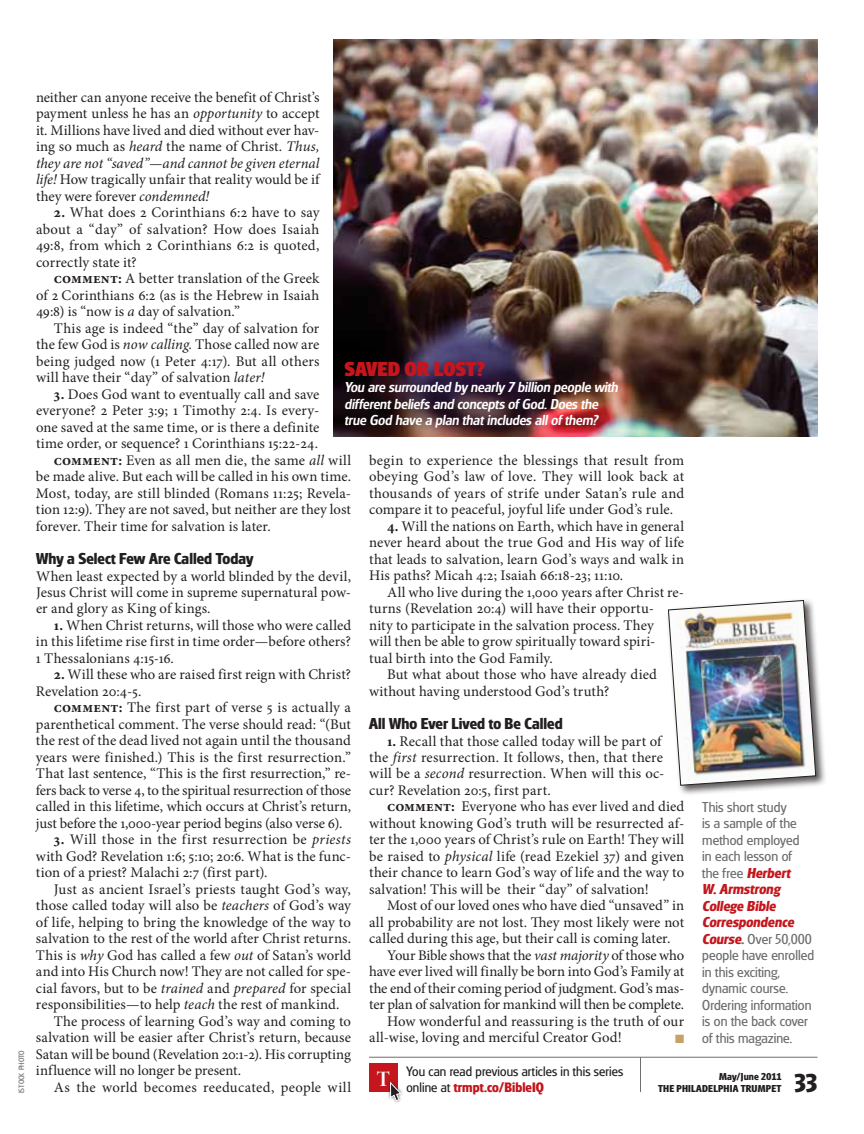
<style>
.page{position:relative;width:864px;height:1134px;background:#fff}
.page>*{position:absolute;margin:0;border:0;box-sizing:border-box;transform-origin:0 0}
.t1{font:700 27px "Glasgow Pro";color:#231f20}
.t2{font:21.9px "Minion Pro Bold Disp";color:#fff}
.t3{font:800 21px "Glasgow Pro";color:#c4161c}
.t4{font:700 16.5px "Glasgow Pro";color:#231f20}
.t5{font:15px/16.5px "Glasgow Pro";letter-spacing:.005em;color:#6d6e71}
.t6{font:italic 500 15px/16.5px "Glasgow Pro";letter-spacing:-.11em;color:#fff}
.t7{font:14.7px/16.5px "Minion Pro";letter-spacing:.005em;color:#231f20;text-align:justify}
.t8{font:14.7px "Minion Pro";letter-spacing:-.015em;color:#231f20}
.t9{font:14.7px "Minion Pro";letter-spacing:-.02em;color:#231f20}
.t10{font:14.7px "Minion Pro";letter-spacing:.025em;color:#231f20}
.t11{font:14.25px "Glasgow Pro";letter-spacing:.01em;color:#231f20}
.t12{font:700 14.25px "Glasgow Pro";letter-spacing:.01em;color:#c4161c}
.t13{font:12px "Zapf Dingbats ITC";color:#c5a266}
.t14{font:700 10.5px "Glasgow Pro";letter-spacing:.02em;color:#231f20}
.t15{font:8.1px "Glasgow Pro";letter-spacing:-.015em;color:#6d6e71;scale:1.04 1}
.s1{font-style:italic}
.s2{font-weight:700}
.s3{font-weight:700;font-style:italic;color:#c4161c}
.s4{font-weight:400;color:#231f20}
</style>
<div class="page">
<hr style="left:640px;top:1057px;width:1px;height:35px;background:#6d6e71">
<hr style="left:369px;top:1057px;width:449px;height:1px;background:#6d6e71">
<div style="left:666px;top:598px;width:161px;height:198px;background:#231f20;opacity:.75"></div>
<img style="left:668px;top:600px;width:149px;height:186px">
<div style="left:369px;top:1064px;width:28px;height:28px;background:#c4161c"></div>
<div style="left:387px;top:1079px;width:17px;height:25px;background:#231f20;opacity:.75"></div>
<svg style="left:390px;top:1081px;width:12px;height:21px"></svg>
<img style="left:333px;top:39px;width:485px;height:397px">
<p class="t15" style="left:17px;top:1093px;width:43px;rotate:-90deg">istock photo</p>
<p class="t7" style="left:36px;top:89px;width:285px">neither can anyone receive the benefit of Christ’s payment unless he has an <span class="s1">opportunity</span> to accept it. Millions have lived and died without ever hav&shy;ing so much as <span class="s1">heard</span> the name of Christ. <span class="s1">Thus, they are not “saved”—and cannot be given eternal life!</span> How tragically unfair that reality would be if they were forever <span class="s1">condemned!</span></p>
<p class="t7" style="left:36px;top:205px;width:285px;text-indent:18px"><span class="s2">2.</span> What does 2 Corinthians 6:2 have to say about a “day” of salvation? How does Isaiah 49:8, from which 2 Corinthians 6:2 is quoted, correctly state it?</p>
<p class="t7" style="left:36px;top:271px;width:285px;text-indent:18px"><span class="s2">comment:</span> A better translation of the Greek of 2 Corinthians 6:2 (as is the Hebrew in Isaiah 49:8) is “now is <span class="s1">a</span> day of salvation.”</p>
<p class="t7" style="left:36px;top:320px;width:285px;text-indent:18px">This age is indeed “the” day of salvation for the few God is <span class="s1">now calling.</span> Those called now are being judged now (1 Peter 4:17)<span class="s1">.</span> But all others will have their “day” of salvation <span class="s1">later!</span></p>
<p class="t7" style="left:54px;top:386px;width:267px"><span class="s2">3.</span> Does God want to eventually call and save</p>
<p class="t7" style="left:36px;top:403px;width:285px">everyone? 2 Peter 3:9; 1 Timothy 2:4. Is every-</p>
<p class="t7" style="left:36px;top:419px;width:285px">one saved at the same time, or is there a definite</p>
<p class="t7" style="left:36px;top:435px;width:284px">time order, or sequence? 1 Corinthians 15:22-24.</p>
<p class="t7" style="left:54px;top:452px;width:299px"><span class="s2">comment:</span> Even as all men die, the same <span class="s1">all</span> will</p>
<p class="t7" style="left:36px;top:468px;width:317px">be made alive. But each will be called in his own time.</p>
<p class="t7" style="left:36px;top:485px;width:317px">Most, today, are still blinded (Romans 11:25; Revela-</p>
<p class="t7" style="left:36px;top:501px;width:317px">tion 12:9). They are not saved, but neither are they lost</p>
<p class="t7" style="left:36px;top:518px;width:236px">forever. Their time for salvation is later.</p>
<p class="t4" style="left:36px;top:549px;width:219px">Why a Select Few Are Called Today</p>
<p class="t7" style="left:36px;top:568px;width:317px">When least expected by a world blinded by the devil, Jesus Christ will come in supreme supernatural pow&shy;er and glory as King of kings.</p>
<p class="t7" style="left:36px;top:617px;width:317px;text-indent:18px"><span class="s2">1.</span> When Christ returns, will those who were called in this lifetime rise first in time order—before others?<br>1 Thessalonians 4:15-16.</p>
<p class="t7" style="left:36px;top:667px;width:317px;text-indent:18px"><span class="s2">2.</span> Will these who are raised first reign with Christ?<br>Revelation 20:4-5.</p>
<p class="t7" style="left:36px;top:700px;width:317px;text-indent:18px"><span class="s2">comment:</span> The first part of verse 5 is actually a parenthetical comment. The verse should read: “(But the rest of the dead lived not again until the thousand years were finished.) This is the first resurrection.” That last sentence, “This is the first resurrection,” re&shy;fers back to verse 4, to the spiritual resurrection of those called in this lifetime, which occurs at Christ’s return, just before the 1,000-year period begins (also verse 6).</p>
<p class="t7" style="left:36px;top:832px;width:317px;text-indent:18px"><span class="s2">3.</span> Will those in the first resurrection be <span class="s1">priests </span>with God? Revelation 1:6; 5:10; 20:6. What is the func&shy;tion of a priest? Malachi 2:7 (first part).</p>
<p class="t7" style="left:54px;top:881px;width:299px">Just as ancient Israel’s priests taught God’s way,</p>
<p class="t7" style="left:36px;top:897px;width:317px">those called today will also be <span class="s1">teachers</span> of God’s way</p>
<p class="t7" style="left:36px;top:914px;width:317px">of life, helping to bring the knowledge of the way to</p>
<p class="t7" style="left:36px;top:930px;width:317px">salvation to the rest of the world after Christ returns.</p>
<p class="t7" style="left:36px;top:947px;width:317px">This is <span class="s1">why</span> God has called a few <span class="s1">out</span> of Satan’s world</p>
<p class="t7" style="left:36px;top:963px;width:317px">and into His Church now! They are not called for spe-</p>
<p class="t7" style="left:36px;top:980px;width:317px">cial favors, but to be <span class="s1">trained</span> and <span class="s1">prepared</span> for special</p>
<p class="t7" style="left:36px;top:996px;width:305px">responsibilities—to help <span class="s1">teach</span> the rest of mankind.</p>
<p class="t7" style="left:54px;top:1013px;width:299px">The process of learning God’s way and coming to</p>
<p class="t7" style="left:36px;top:1029px;width:317px">salvation will be easier after Christ’s return, because</p>
<p class="t7" style="left:36px;top:1046px;width:317px">Satan will be bound (Revelation 20:1-2). His corrupting</p>
<p class="t7" style="left:36px;top:1062px;width:207px">influence will no longer be present.</p>
<p class="t10" style="left:54px;top:1077px;width:299px">As the world becomes reeducated, people will</p>
<h3 class="t3" style="left:345px;top:356px;width:142px">SAVED OR LOST?</h3>
<p class="t6" style="left:345px;top:379px;width:277px">You are surrounded by nearly 7 billion people with differentbeliefs and concepts ofGod.Does the true God have a plan thatincludes allofthem?</p>
<p class="t7" style="left:369px;top:452px;width:317px">begin to experience the blessings that result from obeying God’s law of love. They will look back at thousands of years of strife under Satan’s rule and compare it to peaceful, joyful life under God’s rule.</p>
<p class="t7" style="left:369px;top:518px;width:317px;text-indent:18px"><span class="s2">4.</span> Will the nations on Earth, which have in general never heard about the true God and His way of life that leads to salvation, learn God’s ways and walk in His paths? Micah 4:2; Isaiah 66:18-23; 11:10.</p>
<p class="t7" style="left:387px;top:584px;width:299px">All who live during the 1,000 years after Christ re-</p>
<p class="t7" style="left:369px;top:600px;width:286px">turns (Revelation 20:4) will have their opportu-</p>
<p class="t7" style="left:369px;top:617px;width:286px">nity to participate in the salvation process. They</p>
<p class="t7" style="left:369px;top:633px;width:288px">will then be able to grow spiritually toward spiri-</p>
<p class="t7" style="left:369px;top:650px;width:185px">tual birth into the God Family.</p>
<p class="t7" style="left:387px;top:666px;width:271px">But what about those who have already died</p>
<p class="t7" style="left:369px;top:683px;width:242px">without having understood God’s truth?</p>
<p class="t4" style="left:369px;top:714px;width:195px">All Who Ever Lived to Be Called</p>
<p class="t7" style="left:369px;top:733px;width:297px;text-align:left;text-indent:18px"><span class="s2">1.</span> Recall that those called today will be part of the <span class="s1">first</span> resurrection. It follows, then, that there will be a <span class="s1">second</span> resurrection. When will this oc&shy;cur? Revelation 20:5, first part.</p>
<p class="t7" style="left:369px;top:799px;width:317px;text-indent:18px"><span class="s2">comment:</span> Everyone who has ever lived and died without knowing God’s truth will be resurrected af&shy;ter the 1,000 years of Christ’s rule on Earth! They will be raised to <span class="s1">physical</span> life (read Ezekiel 37) and given their chance to learn God’s way of life and the way to salvation! This will be their “day” of salvation!</p>
<p class="t7" style="left:387px;top:898px;width:299px">Most of our loved ones who have died “unsaved” in</p>
<p class="t7" style="left:369px;top:914px;width:317px">all probability are not lost. They most likely were not</p>
<p class="t7" style="left:369px;top:931px;width:303px">called during this age, but their call is coming later.</p>
<p class="t9" style="left:387px;top:945px;width:299px">Your Bible shows that the <span class="s1">vast majority</span> of those who</p>
<p class="t7" style="left:369px;top:964px;width:317px">have ever lived will finally be born into God’s Family at</p>
<p class="t8" style="left:369px;top:978px;width:317px">the end of their coming period of judgment. God’s mas-</p>
<p class="t8" style="left:369px;top:995px;width:317px">ter plan of salvation for mankind will then be complete.</p>
<p class="t7" style="left:387px;top:1013px;width:299px">How wonderful and reassuring is the truth of our</p>
<p class="t7" style="left:369px;top:1030px;width:254px">all-wise, loving and merciful Creator God!</p>
<p class="t13" style="left:675px;top:1033px;width:11px">■</p>
<p class="t5" style="left:702px;top:798px;width:113px">This short study<br>is a sample of the method employed<br>in each lesson of<br>t h e f r e e <span class="s3">Herbert<br>W.Armstrong<br>College Bible<br>Correspondence<br>Course</span><span class="s2">.</span> Over 50,000 people have enrolled in this exciting, dynamic course.<br>Ordering information is on the back cover of this magazine.</p>
<h2 class="t2" style="left:377px;top:1066px;width:15px">T</h2>
<p class="t11" style="left:406px;top:1063px;width:218px">You can read previous articles in this series</p>
<p class="t14" style="left:719px;top:1070px;width:64px">May/June 2011</p>
<h1 class="t1" style="left:794px;top:1067px;width:25px">33</h1>
<p class="t12" style="left:406px;top:1079px;width:139px"><span class="s4">online at</span> trmpt.co/BibleIQ</p>
<p class="t14" style="left:658px;top:1082px;width:125px">THE PHILADELPHIA TRUMPET</p>
</div>
